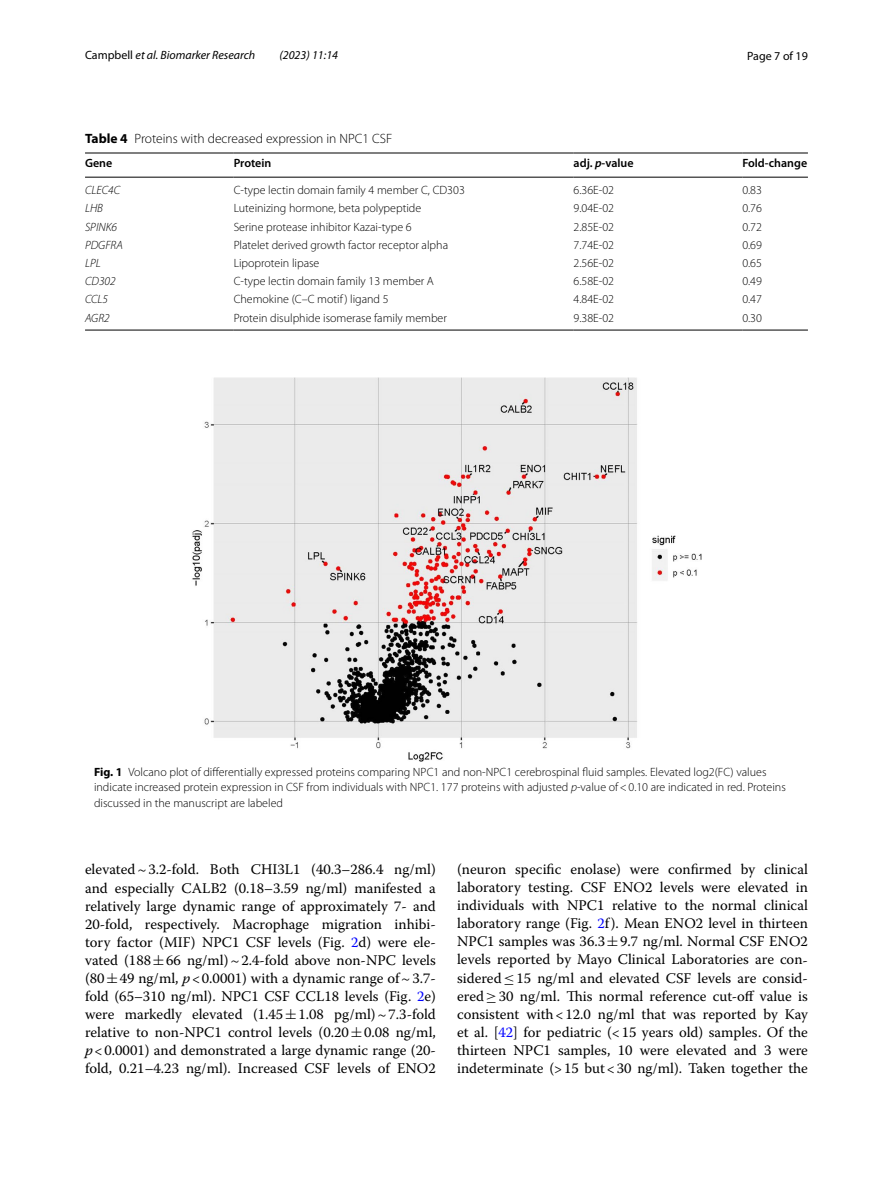
<style>
.page{position:relative;width:893px;height:1187px;background:#fff}
.page>*{position:absolute;margin:0;border:0;box-sizing:border-box;transform-origin:0 0}
.t1{font:14.7px/18px "Warnock Pro";color:#000;text-align:justify}
.t2{font:300 13.5px "Myriad Pro";color:#000}
.t3{font:300 12px/15px "Myriad Pro";color:#000}
.t4{font:italic 12px "Myriad Pro";color:#000}
.t5{font:italic 300 12px "Myriad Pro";color:#000}
.t6{font:600 12px "Myriad Pro";color:#000}
.t7{font:12px "Myriad Pro";color:#000}
.s1{font-style:normal}
.s2{font-weight:700}
.s3{font-style:italic}
.s4{color:#00f}
.s5{font-family:"MTSY"}
</style>
<div class="page">
<hr style="left:85px;top:153px;width:149px;height:1px;background:#000">
<hr style="left:85px;top:177px;width:149px;height:1px;background:#000">
<hr style="left:234px;top:153px;width:340px;height:1px;background:#000">
<hr style="left:234px;top:177px;width:340px;height:1px;background:#000">
<hr style="left:574px;top:153px;width:168px;height:1px;background:#000">
<hr style="left:574px;top:177px;width:168px;height:1px;background:#000">
<hr style="left:742px;top:153px;width:66px;height:1px;background:#000">
<hr style="left:742px;top:177px;width:66px;height:1px;background:#000">
<hr style="left:85px;top:330px;width:149px;height:1px;background:#000">
<hr style="left:234px;top:330px;width:340px;height:1px;background:#000">
<hr style="left:574px;top:330px;width:168px;height:1px;background:#000">
<hr style="left:742px;top:330px;width:66px;height:1px;background:#000">
<img style="left:192px;top:377px;width:510px;height:384px">
<p class="t4" style="left:85px;top:48px;width:172px"><span class="s1">Campbell</span> et al. Biomarker Research</p>
<p class="t4" style="left:279px;top:48px;width:60px">(2023) 11:14</p>
<p class="t7" style="left:747px;top:48px;width:62px">Page 7 of 19</p>
<p class="t2" style="left:85px;top:131px;width:309px"><span class="s2">Table 4</span> Proteins with decreased expression in NPC1 CSF</p>
<p class="t6" style="left:85px;top:156px;width:29px">Gene</p>
<p class="t6" style="left:234px;top:156px;width:39px">Protein</p>
<p class="t6" style="left:574px;top:156px;width:61px">adj. <span class="s3">p</span>-value</p>
<p class="t6" style="left:742px;top:156px;width:66px">Fold-change</p>
<p class="t5" style="left:85px;top:184px;width:37px">CLEC4C</p>
<p class="t3" style="left:234px;top:183px;width:233px">C-type lectin domain family 4 member C, CD303</p>
<p class="t3" style="left:574px;top:183px;width:42px">6.36E-02</p>
<p class="t3" style="left:742px;top:183px;width:21px">0.83</p>
<p class="t5" style="left:85px;top:202px;width:19px">LHB</p>
<p class="t3" style="left:234px;top:201px;width:189px">Luteinizing hormone, beta polypeptide</p>
<p class="t3" style="left:574px;top:201px;width:42px">9.04E-02</p>
<p class="t3" style="left:742px;top:201px;width:21px">0.76</p>
<p class="t5" style="left:85px;top:220px;width:33px">SPINK6</p>
<p class="t3" style="left:234px;top:219px;width:180px">Serine protease inhibitor Kazai-type 6</p>
<p class="t3" style="left:574px;top:219px;width:42px">2.85E-02</p>
<p class="t3" style="left:742px;top:219px;width:21px">0.72</p>
<p class="t5" style="left:85px;top:238px;width:39px">PDGFRA</p>
<p class="t3" style="left:234px;top:237px;width:216px">Platelet derived growth factor receptor alpha</p>
<p class="t3" style="left:574px;top:237px;width:42px">7.74E-02</p>
<p class="t3" style="left:742px;top:237px;width:21px">0.69</p>
<p class="t5" style="left:85px;top:256px;width:17px">LPL</p>
<p class="t3" style="left:234px;top:256px;width:87px">Lipoprotein lipase</p>
<p class="t3" style="left:574px;top:256px;width:42px">2.56E-02</p>
<p class="t3" style="left:742px;top:256px;width:21px">0.65</p>
<p class="t5" style="left:85px;top:275px;width:32px">CD302</p>
<p class="t3" style="left:234px;top:274px;width:202px">C-type lectin domain family 13 member A</p>
<p class="t3" style="left:574px;top:274px;width:42px">6.58E-02</p>
<p class="t3" style="left:742px;top:274px;width:21px">0.49</p>
<p class="t5" style="left:85px;top:293px;width:25px">CCL5</p>
<p class="t3" style="left:234px;top:292px;width:156px">Chemokine (C–C motif ) ligand 5</p>
<p class="t3" style="left:574px;top:292px;width:42px">4.84E-02</p>
<p class="t3" style="left:742px;top:292px;width:21px">0.47</p>
<p class="t5" style="left:85px;top:311px;width:26px">AGR2</p>
<p class="t3" style="left:234px;top:310px;width:215px">Protein disulphide isomerase family member</p>
<p class="t3" style="left:574px;top:310px;width:42px">9.38E-02</p>
<p class="t3" style="left:742px;top:310px;width:21px">0.30</p>
<p class="t3" style="left:94px;top:765px;width:693px"><span class="s2">Fig. 1</span> Volcano plot of differentially expressed proteins comparing NPC1 and non-NPC1 cerebrospinal fluid samples. Elevated log2(FC) values indicate increased protein expression in CSF from individuals with NPC1. 177 proteins with adjusted <span class="s3">p</span>-value of&lt;0.10 are indicated in red. Proteins discussed in the manuscript are labeled</p>
<p class="t1" style="left:85px;top:860px;width:352px">elevated~3.2-fold. Both CHI3L1 (40.3–286.4 ng/ml) and especially CALB2 (0.18–3.59 ng/ml) manifested a relatively large dynamic range of approximately 7- and 20-fold, respectively. Macrophage migration inhibi&shy;tory factor (MIF) NPC1 CSF levels (Fig. <span class="s4">2</span>d) were ele&shy;vated (188<span class="s5">±</span>66 ng/ml)~2.4-fold above non-NPC levels (80<span class="s5">±</span>49 ng/ml, <span class="s3">p</span>&lt;0.0001) with a dynamic range of~3.7- fold (65–310 ng/ml). NPC1 CSF CCL18 levels (Fig. <span class="s4">2</span>e) were markedly elevated (1.45<span class="s5">±</span>1.08 pg/ml)~7.3-fold relative to non-NPC1 control levels (0.20<span class="s5">±</span>0.08 ng/ml, <span class="s3">p</span>&lt;0.0001) and demonstrated a large dynamic range (20- fold, 0.21–4.23 ng/ml). Increased CSF levels of ENO2</p>
<p class="t1" style="left:457px;top:860px;width:352px">(neuron specific enolase) were confirmed by clinical laboratory testing. CSF ENO2 levels were elevated in individuals with NPC1 relative to the normal clinical laboratory range (Fig. <span class="s4">2</span>f). Mean ENO2 level in thirteen NPC1 samples was 36.3<span class="s5">±</span>9.7 ng/ml. Normal CSF ENO2 levels reported by Mayo Clinical Laboratories are con&shy;sidered<span class="s5">≤</span>15 ng/ml and elevated CSF levels are consid&shy;ered<span class="s5">≥</span>30 ng/ml. This normal reference cut-off value is consistent with&lt;12.0 ng/ml that was reported by Kay et al. [<span class="s4">42</span>] for pediatric (&lt;15 years old) samples. Of the thirteen NPC1 samples, 10 were elevated and 3 were indeterminate (&gt;15 but&lt;30 ng/ml). Taken together the</p>
</div>
